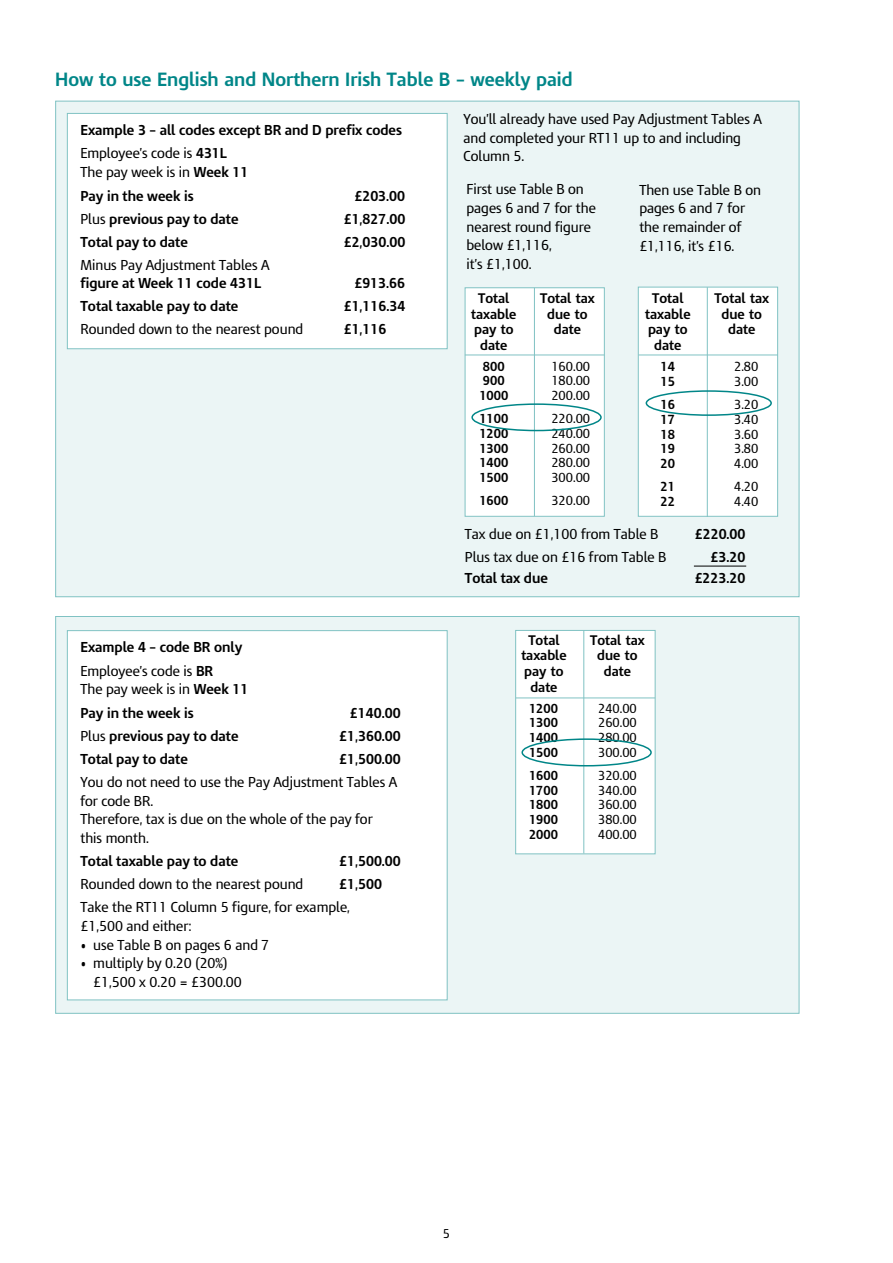
<style>
.page{position:relative;width:893px;height:1263px;background:#fff}
.page>*{position:absolute;margin:0;border:0;box-sizing:border-box;transform-origin:0 0}
.t1{font:700 18px "HMRC Modena";color:#008688}
.t2{font:13.5px/18.8px "HMRC Modena";color:#000}
.t3{font:700 13.5px/23.4px "HMRC Modena";color:#000}
.t4{font:700 13.05px/15.6px "HMRC Modena";color:#000;text-align:center}
.t5{font:12.3px/14.7px "HMRC Modena";color:#000;text-align:justify}
.t6{font:700 12.3px/14.7px "HMRC Modena";color:#000;text-align:justify}
.t7{font:12px "HMRC Modena";color:#000}
.s1{font-weight:400}
</style>
<div class="page">
<div style="left:55px;top:101px;width:744px;height:496px;background:#ebf5f5;border:1px solid #80c2c3"></div>
<div style="left:465px;top:288px;width:139px;height:228px;background:#fff"></div>
<div style="left:465px;top:287px;width:140px;height:230px;border:1px solid #80c2c3"></div>
<div style="left:55px;top:616px;width:744px;height:398px;background:#ebf5f5;border:1px solid #80c2c3"></div>
<div style="left:515px;top:630px;width:140px;height:224px;background:#fff;border:1px solid #80c2c3"></div>
<div style="left:67px;top:631px;width:380px;height:369px;background:#fff"></div>
<div style="left:67px;top:630px;width:381px;height:370px;border:1px solid #80c2c3"></div>
<hr style="left:694px;top:566px;width:52px;height:1px;background:#000">
<div style="left:67px;top:113px;width:380px;height:236px;background:#fff"></div>
<div style="left:67px;top:113px;width:381px;height:236px;border:1px solid #80c2c3"></div>
<div style="left:638px;top:287px;width:140px;height:229px;background:#fff"></div>
<div style="left:638px;top:287px;width:140px;height:230px;border:1px solid #80c2c3"></div>
<hr style="left:465px;top:355px;width:139px;height:1px;background:#80c2c3">
<hr style="left:638px;top:355px;width:140px;height:1px;background:#80c2c3">
<hr style="left:707px;top:287px;width:1px;height:230px;background:#80c2c3">
<hr style="left:534px;top:288px;width:1px;height:228px;background:#80c2c3">
<hr style="left:516px;top:697px;width:139px;height:1px;background:#80c2c3">
<hr style="left:583px;top:630px;width:1px;height:223px;background:#80c2c3">
<div style="left:646px;top:390px;width:126px;height:26px;border:2px solid #008688;border-radius:50%"></div>
<div style="left:471px;top:403px;width:131px;height:28px;border:2px solid #008688;border-radius:50%"></div>
<div style="left:521px;top:738px;width:131px;height:28px;border:2px solid #008688;border-radius:50%"></div>
<h1 class="t1" style="left:55px;top:68px;width:519px">How to use English and Northern Irish Table B – weekly paid</h1>
<p class="t3" style="left:80px;top:118px;width:323px">Example 3 – all codes except BR and D prefix codes<br><span class="s1">Employee’s code is</span> 431L</p>
<p class="t3" style="left:80px;top:161px;width:169px"><span class="s1">The pay week is in</span> Week 11<br>Pay in the week is</p>
<p class="t2" style="left:463px;top:110px;width:300px">You’ll already have used Pay Adjustment Tables A and completed your RT11 up to and including<br>Column 5.</p>
<p class="t2" style="left:466px;top:180px;width:131px">First use Table B on pages 6 and 7 for the nearest round figure below £1,116,<br>it’s £1,100.</p>
<p class="t2" style="left:639px;top:180px;width:123px">Then use Table B on pages 6 and 7 for the remainder of £1,116, it’s £16.</p>
<p class="t3" style="left:354px;top:184px;width:52px">£203.00</p>
<p class="t3" style="left:80px;top:207px;width:160px"><span class="s1">Plus</span> previous pay to date</p>
<p class="t3" style="left:344px;top:207px;width:63px">£1,827.00</p>
<p class="t3" style="left:80px;top:230px;width:109px">Total pay to date</p>
<p class="t3" style="left:344px;top:230px;width:63px">£2,030.00</p>
<p class="t2" style="left:80px;top:255px;width:191px">Minus Pay Adjustment Tables A</p>
<p class="t3" style="left:80px;top:272px;width:182px">figure at Week 11 code 431L</p>
<p class="t3" style="left:354px;top:272px;width:52px">£913.66</p>
<p class="t3" style="left:80px;top:295px;width:159px">Total taxable pay to date</p>
<p class="t3" style="left:344px;top:295px;width:63px">£1,116.34</p>
<p class="t2" style="left:80px;top:320px;width:224px">Rounded down to the nearest pound</p>
<p class="t3" style="left:344px;top:318px;width:44px">£1,116</p>
<p class="t4" style="left:471px;top:290px;width:47px">Total taxable pay to date</p>
<p class="t4" style="left:540px;top:290px;width:56px">Total tax due to date</p>
<p class="t6" style="left:479px;top:359px;width:31px;text-align:left">800<br>900<br>1000</p>
<p class="t6" style="left:479px;top:411px;width:31px">1100<br>1200<br>1300<br>1400<br>1500</p>
<p class="t6" style="left:479px;top:493px;width:31px">1600</p>
<p class="t4" style="left:645px;top:290px;width:47px">Total taxable pay to date</p>
<p class="t4" style="left:714px;top:290px;width:56px">Total tax due to date</p>
<p class="t6" style="left:661px;top:359px;width:16px">14<br>15</p>
<p class="t6" style="left:661px;top:397px;width:16px">16<br>17<br>18<br>19<br>20</p>
<p class="t5" style="left:551px;top:359px;width:40px">160.00<br>180.00<br>200.00</p>
<p class="t5" style="left:551px;top:411px;width:40px">220.00<br>240.00<br>260.00<br>280.00<br>300.00</p>
<p class="t5" style="left:551px;top:493px;width:40px">320.00</p>
<p class="t5" style="left:734px;top:359px;width:26px">2.80<br>3.00</p>
<p class="t5" style="left:734px;top:397px;width:26px">3.20<br>3.40<br>3.60<br>3.80<br>4.00</p>
<p class="t6" style="left:661px;top:479px;width:16px">21</p>
<p class="t5" style="left:734px;top:479px;width:26px">4.20</p>
<p class="t6" style="left:661px;top:494px;width:16px">22</p>
<p class="t5" style="left:734px;top:494px;width:26px">4.40</p>
<p class="t3" style="left:80px;top:636px;width:163px">Example 4 – code BR only<br><span class="s1">Employee’s code is</span> BR</p>
<p class="t3" style="left:80px;top:678px;width:169px"><span class="s1">The pay week is in</span> Week 11<br>Pay in the week is</p>
<p class="t3" style="left:350px;top:701px;width:52px">£140.00</p>
<p class="t3" style="left:80px;top:724px;width:160px"><span class="s1">Plus</span> previous pay to date</p>
<p class="t3" style="left:339px;top:724px;width:63px">£1,360.00</p>
<p class="t3" style="left:80px;top:747px;width:109px">Total pay to date</p>
<p class="t3" style="left:339px;top:747px;width:63px">£1,500.00</p>
<p class="t2" style="left:80px;top:773px;width:318px">You do not need to use the Pay Adjustment Tables A for code BR.<br>Therefore, tax is due on the whole of the pay for this month.</p>
<p class="t3" style="left:80px;top:849px;width:159px">Total taxable pay to date</p>
<p class="t3" style="left:339px;top:849px;width:63px">£1,500.00</p>
<p class="t2" style="left:80px;top:875px;width:224px">Rounded down to the nearest pound</p>
<p class="t3" style="left:339px;top:872px;width:44px">£1,500</p>
<p class="t2" style="left:80px;top:898px;width:271px">Take the RT11 Column 5 figure, for example, £1,500 and either:</p>
<p class="t2" style="left:80px;top:935px;width:191px">• use Table B on pages 6 and 7</p>
<p class="t2" style="left:93px;top:954px;width:150px;text-indent:-13px">• multiply by 0.20 (20%) £1,500 x 0.20 = £300.00</p>
<p class="t2" style="left:465px;top:524px;width:195px">Tax due on £1,100 from Table B</p>
<p class="t3" style="left:695px;top:522px;width:52px">£220.00</p>
<p class="t2" style="left:465px;top:548px;width:203px">Plus tax due on £16 from Table B</p>
<p class="t3" style="left:711px;top:545px;width:36px">£3.20</p>
<p class="t3" style="left:465px;top:566px;width:85px">Total tax due</p>
<p class="t3" style="left:695px;top:566px;width:52px">£223.20</p>
<p class="t4" style="left:521px;top:632px;width:47px">Total taxable pay to date</p>
<p class="t4" style="left:590px;top:632px;width:56px">Total tax due to date</p>
<p class="t6" style="left:529px;top:701px;width:30px">1200<br>1300<br>1400<br>1500</p>
<p class="t6" style="left:529px;top:768px;width:30px">1600<br>1700<br>1800</p>
<p class="t5" style="left:598px;top:701px;width:40px">240.00<br>260.00<br>280.00<br>300.00</p>
<p class="t5" style="left:598px;top:768px;width:40px">320.00<br>340.00<br>360.00</p>
<p class="t6" style="left:529px;top:812px;width:30px">1900<br>2000</p>
<p class="t5" style="left:598px;top:812px;width:40px">380.00<br>400.00</p>
<p class="t7" style="left:443px;top:1227px;width:9px">5</p>
</div>
